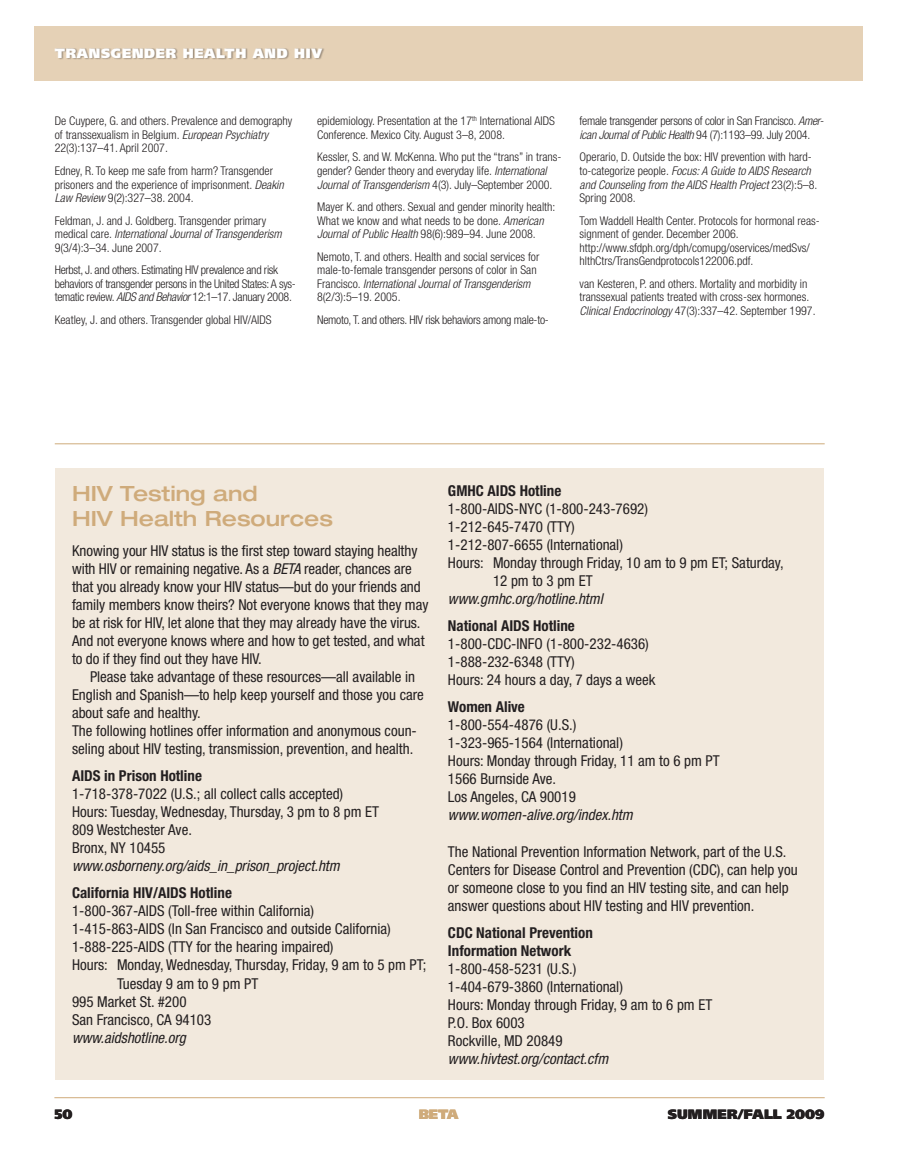
<style>
.page{position:relative;width:905px;height:1175px;background:#fff}
.page>*{position:absolute;margin:0;border:0;box-sizing:border-box;transform-origin:0 0}
.t1{font:500 expanded 21px/25.2px "Helvetica Neue";color:#cfab7b}
.t2{font:condensed 15px/18px "Helvetica Neue";color:#231f20}
.t3{font:italic condensed 15px "Helvetica Neue";color:#231f20}
.t4{font:700 condensed 15px/18px "Helvetica Neue";color:#231f20}
.t5{font:900 13.5px "Frutiger";letter-spacing:.05em;color:#fff}
.t6{font:900 13.5px "Frutiger";letter-spacing:.01em;color:#231f20}
.t7{font:900 13.5px "Frutiger";color:#cfab7b}
.t8{font:300 condensed 12px/13.5px "Helvetica Neue";color:#231f20}
.t9{font:300 condensed 12px/13.5px "Helvetica Neue";letter-spacing:-.025em;color:#231f20}
.t10{font:300 condensed 12px/13.5px "Helvetica Neue";letter-spacing:-.02em;color:#231f20}
.s1{font-style:italic}
</style>
<div class="page">
<div style="left:34px;top:27px;width:828px;height:54px;background:#e5d1b6"></div>
<div style="left:55px;top:48px;width:270px;height:13px;background:#231f20;opacity:.4"></div>
<hr style="left:54px;top:1097px;width:770px;height:1px;background:#cfab7b">
<div style="left:55px;top:468px;width:769px;height:611px;background:#f2e9dd"></div>
<hr style="left:55px;top:443px;width:769px;height:1px;background:#cfab7b">
<p class="t5" style="left:55px;top:45px;width:13px">TRA</p>
<p class="t5" style="left:89px;top:45px;width:75px">NSGENDER</p>
<p class="t5" style="left:183px;top:45px;width:23px">HEALT</p>
<p class="t5" style="left:235px;top:45px;width:88px">H AND HIV</p>
<p class="t8" style="left:55px;top:114px;width:239px">De Cuypere, G. and others. Prevalence and demography of transsexualism in Belgium. <span class="s1">European Psychiatry<br></span>22(3):137–41. April 2007.</p>
<p class="t8" style="left:55px;top:164px;width:230px">Edney, R. To keep me safe from harm? Transgender prisoners and the experience of imprisonment. <span class="s1">Deakin<br>Law Review</span> 9(2):327–38. 2004.</p>
<p class="t8" style="left:55px;top:213px;width:228px">Feldman, J. and J. Goldberg. Transgender primary medical care. <span class="s1">International Journal of Transgenderism<br></span>9(3/4):3–34. June 2007.</p>
<p class="t9" style="left:55px;top:263px;width:243px">Herbst, J. and others. Estimating HIV prevalence and risk behaviors of transgender persons in the United States: A sys&shy;tematic review. <span class="s1">AIDS and Behavior</span> 12:1–17. January 2008.</p>
<p class="t8" style="left:55px;top:312px;width:218px">Keatley, J. and others. Transgender global HIV/AIDS</p>
<p class="t8" style="left:317px;top:114px;width:239px">epidemiology. Presentation at the 17<sup>th</sup> International AIDS<br>Conference. Mexico City. August 3–8, 2008.</p>
<p class="t8" style="left:317px;top:150px;width:246px">Kessler, S. and W. McKenna. Who put the “trans” in trans&shy;gender? Gender theory and everyday life. <span class="s1">International<br>Journal of Transgenderism</span> 4(3). July–September 2000.</p>
<p class="t8" style="left:317px;top:200px;width:240px">Mayer K. and others. Sexual and gender minority health:<br>What we know and what needs to be done. <span class="s1">American<br>Journal of Public Health</span> 98(6):989–94. June 2008.</p>
<p class="t8" style="left:317px;top:249px;width:224px">Nemoto, T. and others. Health and social services for male-to-female transgender persons of color in San Francisco. <span class="s1">International Journal of Transgenderism </span>8(2/3):5–19. 2005.</p>
<p class="t10" style="left:317px;top:312px;width:233px">Nemoto, T. and others. HIV risk behaviors among male-to-</p>
<p class="t10" style="left:579px;top:114px;width:246px">female transgender persons of color in San Francisco. <span class="s1">Amer&shy;ican Journal of Public Health</span> 94 (7):1193–99. July 2004.</p>
<p class="t8" style="left:579px;top:150px;width:239px">Operario, D. Outside the box: HIV prevention with hard&shy;to-categorize people. <span class="s1">Focus: A Guide to AIDS Research and Counseling from the AIDS Health Project</span> 23(2):5–8.<br>Spring 2008.</p>
<p class="t8" style="left:579px;top:213px;width:242px">Tom Waddell Health Center. Protocols for hormonal reas&shy;signment of gender. December 2006. http://www.sfdph.org/dph/comupg/oservices/medSvs/ hlthCtrs/TransGendprotocols122006.pdf.</p>
<p class="t8" style="left:579px;top:276px;width:237px">van Kesteren, P. and others. Mortality and morbidity in transsexual patients treated with cross-sex hormones.<br><span class="s1">Clinical Endocrinology</span> 47(3):337–42. September 1997.</p>
<h1 class="t1" style="left:72px;top:480px;width:262px">HIV Testing and<br>HIV Health Resources</h1>
<p class="t2" style="left:72px;top:542px;width:358px">Knowing your HIV status is the first step toward staying healthy with HIV or remaining negative. As a <span class="s1">BETA</span> reader, chances are that you already know your HIV status—but do your friends and family members know theirs? Not everyone knows that they may be at risk for HIV, let alone that they may already have the virus.<br>And not everyone knows where and how to get tested, and what to do if they find out they have HIV.</p>
<p class="t2" style="left:72px;top:668px;width:353px;text-indent:18px">Please take advantage of these resources—all available in English and Spanish—to help keep yourself and those you care about safe and healthy.<br>The following hotlines offer information and anonymous coun&shy;seling about HIV testing, transmission, prevention, and health.</p>
<p class="t4" style="left:72px;top:767px;width:131px">AIDS in Prison Hotline</p>
<p class="t2" style="left:72px;top:785px;width:308px">1-718-378-7022 (U.S.; all collect calls accepted)<br>Hours: Tuesday, Wednesday, Thursday, 3 pm to 8 pm ET 809 Westchester Ave.<br>Bronx, NY 10455</p>
<p class="t3" style="left:72px;top:857px;width:269px">www.osborneny.org/aids_in_prison_project.htm</p>
<p class="t4" style="left:72px;top:884px;width:161px">California HIV/AIDS Hotline</p>
<p class="t2" style="left:72px;top:902px;width:244px">1-800-367-AIDS (Toll-free within California)</p>
<p class="t2" style="left:72px;top:920px;width:320px">1-415-863-AIDS (In San Francisco and outside California)</p>
<p class="t2" style="left:72px;top:938px;width:263px">1-888-225-AIDS (TTY for the hearing impaired)</p>
<p class="t2" style="left:72px;top:956px;width:356px">Hours: Monday, Wednesday, Thursday, Friday, 9 am to 5 pm PT;</p>
<p class="t2" style="left:117px;top:974px;width:143px">Tuesday 9 am to 9 pm PT</p>
<p class="t2" style="left:72px;top:992px;width:116px">995 Market St. #200</p>
<p class="t2" style="left:72px;top:1010px;width:141px">San Francisco, CA 94103</p>
<p class="t3" style="left:72px;top:1028px;width:115px">www.aidshotline.org</p>
<p class="t4" style="left:448px;top:482px;width:115px">GMHC AIDS Hotline</p>
<p class="t2" style="left:448px;top:500px;width:201px">1-800-AIDS-NYC (1-800-243-7692)</p>
<p class="t2" style="left:448px;top:518px;width:128px">1-212-645-7470 (TTY)</p>
<p class="t2" style="left:448px;top:536px;width:176px">1-212-807-6655 (International)</p>
<p class="t2" style="left:448px;top:554px;width:337px">Hours: Monday through Friday, 10 am to 9 pm ET; Saturday,</p>
<p class="t2" style="left:493px;top:572px;width:101px">12 pm to 3 pm ET</p>
<p class="t3" style="left:448px;top:590px;width:156px">www.gmhc.org/hotline.html</p>
<p class="t4" style="left:448px;top:617px;width:128px">National AIDS Hotline</p>
<p class="t2" style="left:448px;top:635px;width:209px">1-800-CDC-INFO (1-800-232-4636)<br>1-888-232-6348 (TTY)<br>Hours: 24 hours a day, 7 days a week</p>
<p class="t4" style="left:448px;top:698px;width:78px">Women Alive</p>
<p class="t2" style="left:448px;top:716px;width:273px">1-800-554-4876 (U.S.)<br>1-323-965-1564 (International)<br>Hours: Monday through Friday, 11 am to 6 pm PT<br>1566 Burnside Ave.<br>Los Angeles, CA 90019</p>
<p class="t3" style="left:448px;top:806px;width:186px">www.women-alive.org/index.htm</p>
<p class="t2" style="left:448px;top:842px;width:351px">The National Prevention Information Network, part of the U.S.<br>Centers for Disease Control and Prevention (CDC), can help you or someone close to you find an HIV testing site, and can help answer questions about HIV testing and HIV prevention.</p>
<p class="t4" style="left:448px;top:923px;width:146px">CDC National Prevention<br>Information Network</p>
<p class="t2" style="left:448px;top:959px;width:266px">1-800-458-5231 (U.S.)<br>1-404-679-3860 (International)<br>Hours: Monday through Friday, 9 am to 6 pm ET<br>P.O. Box 6003<br>Rockville, MD 20849</p>
<p class="t3" style="left:448px;top:1049px;width:162px">www.hivtest.org/contact.cfm</p>
<p class="t6" style="left:54px;top:1106px;width:20px">50</p>
<p class="t7" style="left:419px;top:1106px;width:41px">BETA</p>
<p class="t6" style="left:667px;top:1106px;width:158px">SUMMER/FALL 2009</p>
</div>
